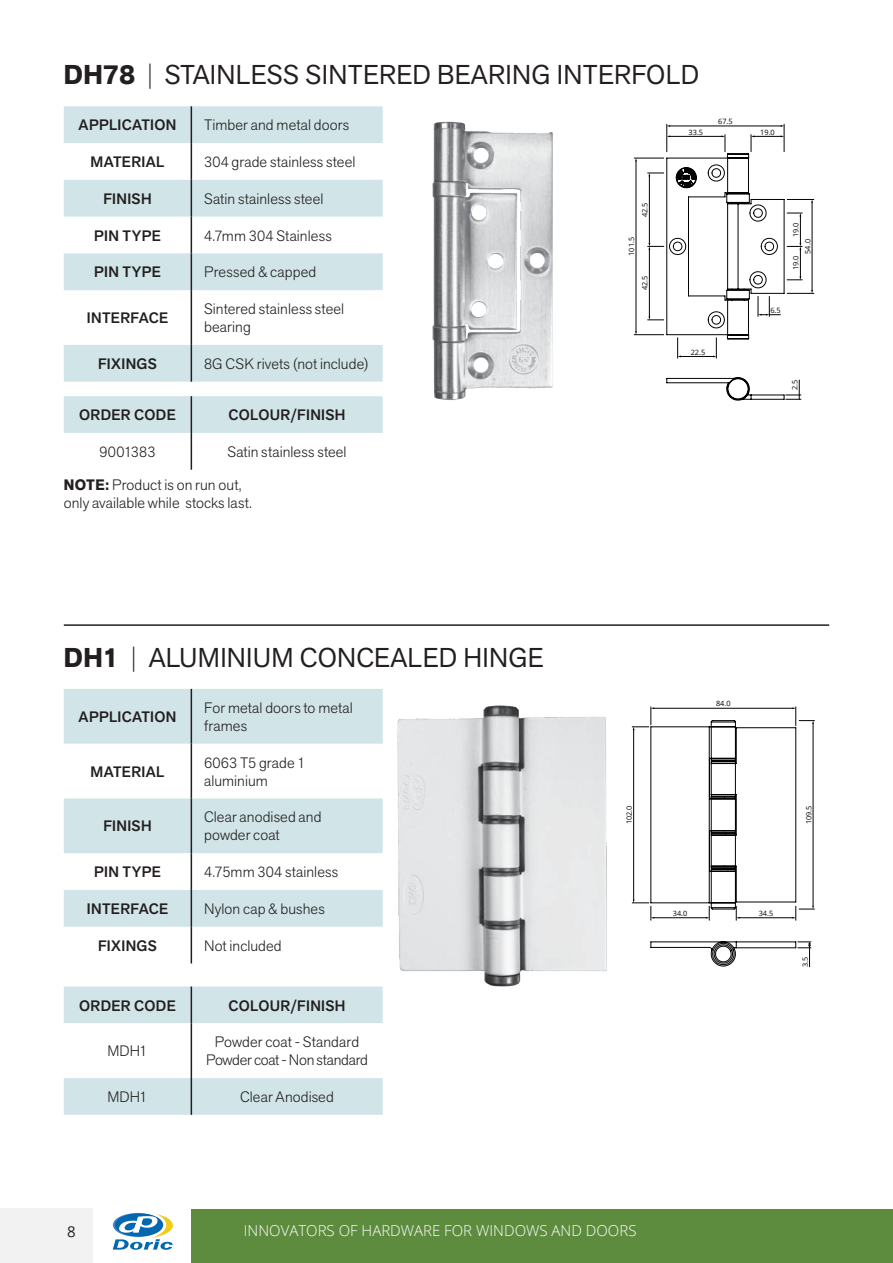
<style>
.page{position:relative;width:893px;height:1263px;background:#fff}
.page>*{position:absolute;margin:0;border:0;box-sizing:border-box;transform-origin:0 0}
.t1{font:27px "Akzid Grtsk Next";letter-spacing:.01em;color:#231f20}
.t2{font:300 15px/18px "Akzid Grtsk Next";letter-spacing:.005em;color:#231f20}
.t3{font:500 15px "Akzid Grtsk Next";letter-spacing:.02em;color:#231f20}
.t4{font:300 15px "Open Sans";color:#fff}
.t5{font:15px "Open Sans";color:#231f20}
.t6{font:7.35px "Open Sans";color:#020304}
.s1{font-weight:700}
.s2{font-weight:200}
</style>
<div class="page">
<div style="left:191px;top:1209px;width:693px;height:54px;background:#5d8c3e"></div>
<div style="left:884px;top:1209px;width:9px;height:54px;background:#5d8c3e"></div>
<div style="left:113px;top:1213px;width:49px;height:24px;background:#8eb5da;border-radius:50%"></div>
<svg style="left:115px;top:1213px;width:48px;height:23px"></svg>
<svg style="left:113px;top:1214px;width:60px;height:36px"></svg>
<div style="left:0;top:1209px;width:93px;height:54px;background:#f2f2f3"></div>
<hr style="left:64px;top:624px;width:765px;height:2px;background:#231f20">
<svg style="left:64px;top:106px;width:319px;height:276px;fill:#d1e5e8"></svg>
<hr style="left:191px;top:106px;width:1px;height:37px;background:#231f20">
<hr style="left:191px;top:143px;width:1px;height:37px;background:#231f20">
<hr style="left:191px;top:180px;width:1px;height:37px;background:#231f20">
<hr style="left:191px;top:217px;width:1px;height:36px;background:#231f20">
<hr style="left:191px;top:253px;width:1px;height:37px;background:#231f20">
<hr style="left:191px;top:290px;width:1px;height:55px;background:#231f20">
<hr style="left:191px;top:345px;width:1px;height:37px;background:#231f20">
<svg style="left:64px;top:396px;width:319px;height:74px"></svg>
<hr style="left:191px;top:396px;width:1px;height:37px;background:#231f20">
<hr style="left:191px;top:433px;width:1px;height:37px;background:#231f20">
<svg style="left:64px;top:689px;width:319px;height:238px;fill:#d1e5e8"></svg>
<hr style="left:191px;top:689px;width:1px;height:55px;background:#231f20">
<hr style="left:191px;top:744px;width:1px;height:54px;background:#231f20">
<hr style="left:191px;top:798px;width:1px;height:55px;background:#231f20">
<hr style="left:191px;top:853px;width:1px;height:37px;background:#231f20">
<hr style="left:191px;top:890px;width:1px;height:37px;background:#231f20">
<hr style="left:191px;top:927px;width:1px;height:36px;background:#231f20">
<svg style="left:64px;top:986px;width:319px;height:129px"></svg>
<hr style="left:191px;top:986px;width:1px;height:37px;background:#231f20">
<hr style="left:191px;top:1023px;width:1px;height:55px;background:#231f20">
<hr style="left:191px;top:1078px;width:1px;height:37px;background:#231f20">
<svg style="left:666px;top:377px;width:135px;height:24px"></svg>
<hr style="left:636px;top:161px;width:1px;height:171px;background:#020304">
<hr style="left:634px;top:158px;width:30px;height:1px;background:#020304">
<hr style="left:634px;top:334px;width:30px;height:1px;background:#020304">
<svg style="left:648px;top:124px;width:166px;height:234px"></svg>
<img style="left:432px;top:121px;width:121px;height:279px">
<svg style="left:650px;top:941px;width:161px;height:26px"></svg>
<svg style="left:632px;top:706px;width:183px;height:214px"></svg>
<img style="left:397px;top:705px;width:210px;height:282px">
<h1 class="t1" style="left:64px;top:57px;width:637px"><span class="s1">DH78</span> <span class="s2">|</span> STAINLESS SINTERED BEARING INTERFOLD</h1>
<p class="t3" style="left:79px;top:115px;width:99px">APPLICATION</p>
<p class="t2" style="left:204px;top:116px;width:147px">Timber and metal doors</p>
<p class="t3" style="left:91px;top:152px;width:75px">MATERIAL</p>
<p class="t2" style="left:204px;top:153px;width:153px">304 grade stainless steel</p>
<p class="t3" style="left:103px;top:189px;width:50px">FINISH</p>
<p class="t2" style="left:204px;top:189px;width:121px">Satin stainless steel</p>
<p class="t3" style="left:94px;top:226px;width:68px">PIN TYPE</p>
<p class="t2" style="left:204px;top:226px;width:129px">4.7mm 304 Stainless</p>
<p class="t3" style="left:94px;top:262px;width:68px">PIN TYPE</p>
<p class="t2" style="left:204px;top:263px;width:114px">Pressed &amp; capped</p>
<p class="t3" style="left:87px;top:308px;width:83px">INTERFACE</p>
<p class="t2" style="left:204px;top:300px;width:142px">Sintered stainless steel bearing</p>
<p class="t3" style="left:98px;top:354px;width:60px">FIXINGS</p>
<p class="t2" style="left:204px;top:355px;width:166px">8G CSK rivets (not include)</p>
<p class="t3" style="left:79px;top:405px;width:98px">ORDER CODE</p>
<p class="t3" style="left:228px;top:405px;width:119px">COLOUR/FINISH</p>
<p class="t2" style="left:100px;top:443px;width:57px">9001383</p>
<p class="t2" style="left:227px;top:443px;width:121px">Satin stainless steel</p>
<p class="t2" style="left:64px;top:476px;width:190px"><span class="s1">NOTE:</span> Product is on run out, only available while stocks last.</p>
<p class="t6" style="left:689px;top:127px;width:16px">33.5</p>
<p class="t6" style="left:640px;top:217px;width:16px;rotate:-90deg">42.5</p>
<p class="t6" style="left:627px;top:256px;width:20px;rotate:-90deg">101.5</p>
<p class="t6" style="left:640px;top:290px;width:16px;rotate:-90deg">42.5</p>
<p class="t6" style="left:691px;top:347px;width:16px">22.5</p>
<p class="t6" style="left:718px;top:116px;width:16px">67.5</p>
<p class="t6" style="left:760px;top:127px;width:16px">19.0</p>
<p class="t6" style="left:791px;top:237px;width:16px;rotate:-90deg">19.0</p>
<p class="t6" style="left:791px;top:270px;width:16px;rotate:-90deg">19.0</p>
<p class="t6" style="left:803px;top:254px;width:16px;rotate:-90deg">54.0</p>
<p class="t6" style="left:770px;top:305px;width:12px">6.5</p>
<p class="t6" style="left:790px;top:390px;width:12px;rotate:-90deg">2.5</p>
<h1 class="t1" style="left:64px;top:640px;width:481px"><span class="s1">DH1</span> <span class="s2">|</span> ALUMINIUM CONCEALED HINGE</h1>
<p class="t3" style="left:79px;top:707px;width:99px">APPLICATION</p>
<p class="t2" style="left:204px;top:698px;width:150px">For metal doors to metal frames</p>
<p class="t3" style="left:91px;top:762px;width:75px">MATERIAL</p>
<p class="t2" style="left:204px;top:753px;width:103px">6063 T5 grade 1 aluminium</p>
<p class="t3" style="left:103px;top:816px;width:50px">FINISH</p>
<p class="t2" style="left:204px;top:808px;width:119px">Clear anodised and powder coat</p>
<p class="t3" style="left:94px;top:862px;width:68px">PIN TYPE</p>
<p class="t2" style="left:204px;top:863px;width:136px">4.75mm 304 stainless</p>
<p class="t3" style="left:87px;top:899px;width:83px">INTERFACE</p>
<p class="t2" style="left:204px;top:900px;width:122px">Nylon cap &amp; bushes</p>
<p class="t3" style="left:98px;top:936px;width:60px">FIXINGS</p>
<p class="t2" style="left:204px;top:936px;width:79px">Not included</p>
<p class="t3" style="left:79px;top:995px;width:98px">ORDER CODE</p>
<p class="t3" style="left:228px;top:995px;width:119px">COLOUR/FINISH</p>
<p class="t2" style="left:107px;top:1042px;width:42px">MDH1</p>
<p class="t2" style="left:206px;top:1033px;width:164px;text-align:center">Powder coat - Standard<br>Powder coat - Non standard</p>
<p class="t2" style="left:107px;top:1088px;width:42px">MDH1</p>
<p class="t2" style="left:240px;top:1088px;width:95px">Clear Anodised</p>
<p class="t6" style="left:624px;top:824px;width:20px;rotate:-90deg">102.0</p>
<p class="t6" style="left:716px;top:699px;width:16px">84.0</p>
<p class="t6" style="left:673px;top:908px;width:16px">34.0</p>
<p class="t6" style="left:804px;top:824px;width:20px;rotate:-90deg">109.5</p>
<p class="t6" style="left:759px;top:908px;width:16px">34.5</p>
<p class="t6" style="left:800px;top:967px;width:12px;rotate:-90deg">3.5</p>
<p class="t5" style="left:67px;top:1222px;width:10px">8</p>
<p class="t4" style="left:244px;top:1220px;width:394px">INNOVATORS OF HARDWARE FOR WINDOWS AND DOORS</p>
</div>
